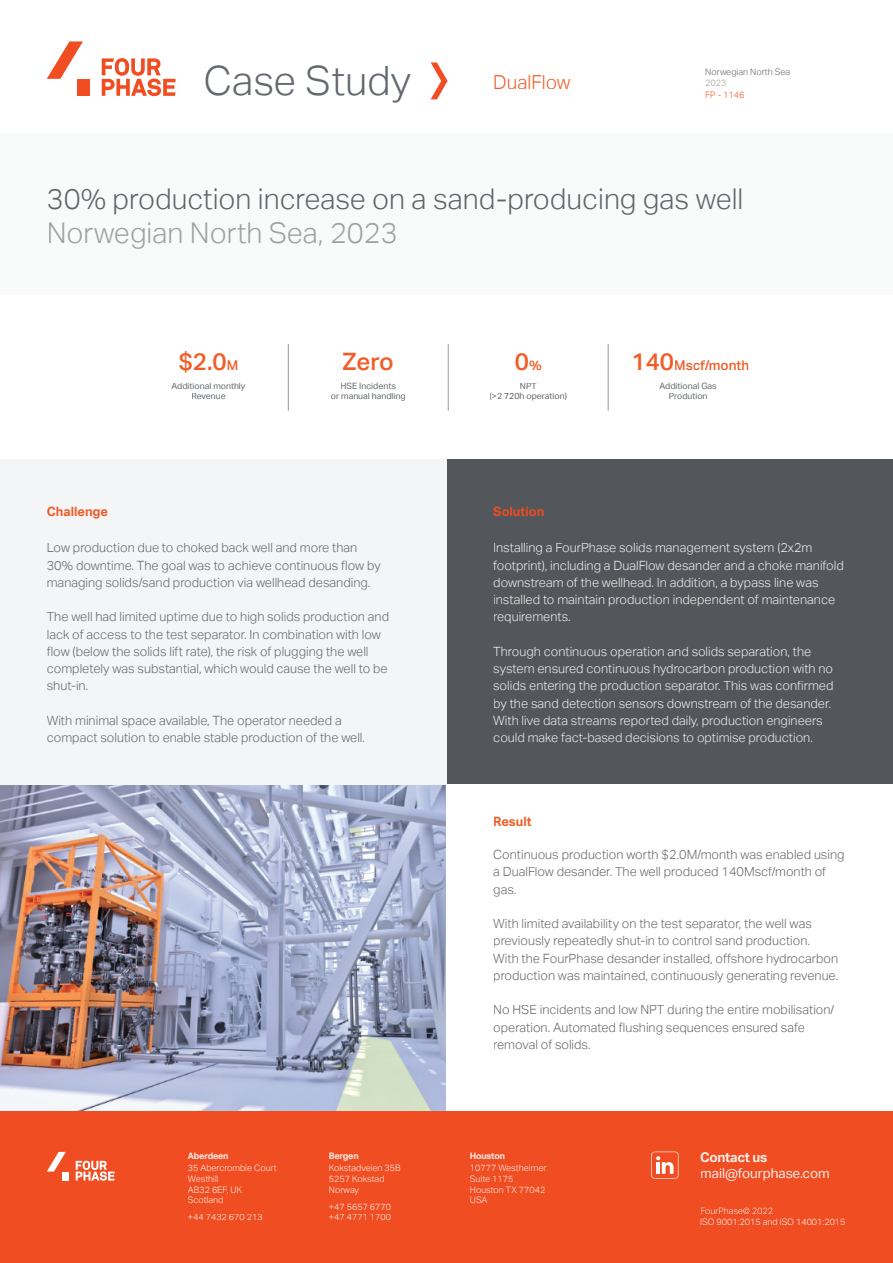
<style>
.page{position:relative;width:893px;height:1263px;background:#fff}
.page>*{position:absolute;margin:0;border:0;box-sizing:border-box;transform-origin:0 0}
.t1{font:300 40.5px "Aktiv Grotesk";color:#64686f}
.t2{font:300 28.65px "Aktiv Grotesk";color:#636669}
.t3{font:300 28.65px "Aktiv Grotesk";color:#9fa1a3}
.t4{font:500 24px "Aktiv Grotesk";color:#f15d27}
.t5{font:300 19.2px "Aktiv Grotesk";color:#f15c28}
.t6{font:13.5px "Aktiv Grotesk";color:#feeeea}
.t7{font:500 13.5px "Aktiv Grotesk";color:#f15d27}
.t8{font:700 13.5px "Aktiv Grotesk";letter-spacing:-.02em;color:#feeeea}
.t9{font:300 12.75px/17.2px "Aktiv Grotesk";color:#eff0f1}
.t10{font:300 12.75px/17.2px "Aktiv Grotesk";color:#636669}
.t11{font:300 12.75px/17.2px "Aktiv Grotesk";color:#63676a}
.t12{font:700 12.75px "Aktiv Grotesk";color:#f15b27}
.t13{font:700 12.75px "Aktiv Grotesk";color:#ee4d22}
.t14{font:700 12.75px "Aktiv Grotesk";color:#f15d27}
.t15{font:300 9px/10.8px "Aktiv Grotesk";color:#feeeea}
.t16{font:700 9px "Aktiv Grotesk";letter-spacing:-.02em;color:#feeeea}
.t17{font:300 9px "Aktiv Grotesk";color:#63676a}
.t18{font:300 9px "Aktiv Grotesk";color:#f15c28}
.t19{font:300 9px "Aktiv Grotesk";color:#a0a2a3}
.t20{font:8.7px/10.1px "Aktiv Grotesk";color:#63676a;text-align:center}
.s1{font-size:13.5px}
.s2{font-size:24px}
</style>
<div class="page">
<div style="left:0;top:1111px;width:893px;height:152px;background:#f04e22"></div>
<svg style="left:651px;top:1151px;width:27px;height:28px"></svg>
<div style="left:63px;top:1171px;width:6px;height:9px;background:#fff"></div>
<svg style="left:76px;top:1161px;width:39px;height:20px"></svg>
<svg style="left:47px;top:1152px;width:19px;height:19px"></svg>
<svg style="left:701px;top:1207px;width:71px;height:7px"></svg>
<div style="left:701px;top:1218px;width:144px;height:7px;background:#f04e22"></div>
<div style="left:188px;top:1164px;width:89px;height:7px;background:#f04e22"></div>
<div style="left:188px;top:1175px;width:30px;height:7px;background:#f04e22"></div>
<div style="left:188px;top:1186px;width:54px;height:7px;background:#f04e22"></div>
<div style="left:188px;top:1197px;width:35px;height:6px;background:#f04e22"></div>
<div style="left:188px;top:1214px;width:74px;height:6px;background:#f04e22"></div>
<div style="left:188px;top:1152px;width:40px;height:7px;background:#f04e22"></div>
<div style="left:701px;top:1168px;width:128px;height:13px;background:#f04e22"></div>
<div style="left:701px;top:1152px;width:66px;height:10px;background:#f04e22"></div>
<div style="left:330px;top:1164px;width:70px;height:7px;background:#f04e22"></div>
<div style="left:329px;top:1175px;width:55px;height:7px;background:#f04e22"></div>
<div style="left:330px;top:1186px;width:29px;height:8px;background:#f04e22"></div>
<div style="left:329px;top:1203px;width:62px;height:7px;background:#f04e22"></div>
<div style="left:329px;top:1214px;width:62px;height:6px;background:#f04e22"></div>
<div style="left:329px;top:1152px;width:29px;height:8px;background:#f04e22"></div>
<div style="left:471px;top:1164px;width:75px;height:7px;background:#f04e22"></div>
<div style="left:470px;top:1175px;width:43px;height:7px;background:#f04e22"></div>
<div style="left:471px;top:1186px;width:74px;height:7px;background:#f04e22"></div>
<div style="left:471px;top:1197px;width:16px;height:6px;background:#f04e22"></div>
<div style="left:470px;top:1152px;width:34px;height:7px;background:#f04e22"></div>
<div style="left:0;top:133px;width:893px;height:163px;background:#f9fafa"></div>
<div style="left:447px;top:459px;width:446px;height:325px;background:#53565a"></div>
<div style="left:77px;top:79px;width:12px;height:17px;background:#f04e22"></div>
<svg style="left:102px;top:58px;width:73px;height:38px"></svg>
<svg style="left:47px;top:41px;width:36px;height:38px"></svg>
<svg style="left:431px;top:63px;width:17px;height:36px"></svg>
<div style="left:0;top:459px;width:446px;height:652px;background:#f4f5f6"></div>
<img style="left:0;top:785px;width:446px;height:326px">
<hr style="left:288px;top:344px;width:1px;height:67px;background:#989a9b">
<hr style="left:448px;top:344px;width:1px;height:67px;background:#989a9b">
<hr style="left:608px;top:344px;width:1px;height:67px;background:#989a9b">
<h1 class="t1" style="left:203px;top:57px;width:209px">Case Study</h1>
<h3 class="t5" style="left:493px;top:71px;width:79px">DualFlow</h3>
<p class="t17" style="left:705px;top:66px;width:87px">Norwegian North Sea</p>
<p class="t19" style="left:705px;top:77px;width:23px">2023</p>
<p class="t18" style="left:705px;top:90px;width:41px">FP - 1146</p>
<h2 class="t2" style="left:47px;top:182px;width:698px">30% production increase on a sand-producing gas well</h2>
<h2 class="t3" style="left:47px;top:216px;width:353px">Norwegian North Sea, 2023</h2>
<h3 class="t4" style="left:179px;top:348px;width:61px">$2.0<span class="s1">M</span></h3>
<h3 class="t4" style="left:342px;top:348px;width:53px">Zero</h3>
<h3 class="t4" style="left:515px;top:348px;width:28px">0<span class="s1">%</span></h3>
<p class="t7" style="left:631px;top:357px;width:119px"><span class="s2">140</span>Mscf/month</p>
<p class="t20" style="left:172px;top:381px;width:75px">Additional monthly<br>Revenue</p>
<p class="t20" style="left:331px;top:381px;width:76px">HSE Incidents<br>or manual handling</p>
<p class="t20" style="left:490px;top:381px;width:79px">NPT<br>(&gt;2 720h operation)</p>
<p class="t20" style="left:660px;top:381px;width:59px">Additional Gas<br>Prodution</p>
<p class="t12" style="left:47px;top:504px;width:63px">Challenge</p>
<p class="t13" style="left:493px;top:504px;width:52px">Solution</p>
<p class="t10" style="left:47px;top:539px;width:335px">Low production due to choked back well and more than<br>30% downtime. The goal was to achieve continuous flow by managing solids/sand production via wellhead desanding.</p>
<p class="t10" style="left:47px;top:608px;width:344px">The well had limited uptime due to high solids production and lack of access to the test separator. In combination with low flow (below the solids lift rate), the risk of plugging the well completely was substantial, which would cause the well to be shut-in.</p>
<p class="t10" style="left:47px;top:712px;width:320px">With minimal space available, The operator needed a compact solution to enable stable production of the well.</p>
<p class="t9" style="left:493px;top:539px;width:352px">Installing a FourPhase solids management system (2x2m footprint), including a DualFlow desander and a choke manifold downstream of the wellhead. In addition, a bypass line was installed to maintain production independent of maintenance requirements.</p>
<p class="t9" style="left:493px;top:643px;width:342px">Through continuous operation and solids separation, the system ensured continuous hydrocarbon production with no solids entering the production separator. This was confirmed by the sand detection sensors downstream of the desander.<br>With live data streams reported daily, production engineers could make fact-based decisions to optimise production.</p>
<p class="t14" style="left:493px;top:814px;width:40px">Result</p>
<p class="t11" style="left:493px;top:846px;width:353px">Continuous production worth $2.0M/month was enabled using a DualFlow desander. The well produced 140Mscf/month of gas.</p>
<p class="t11" style="left:493px;top:915px;width:346px">With limited availability on the test separator, the well was previously repeatedly shut-in to control sand production.<br>With the FourPhase desander installed, offshore hydrocarbon production was maintained, continuously generating revenue.</p>
<p class="t11" style="left:493px;top:1001px;width:343px">No HSE incidents and low NPT during the entire mobilisation/ operation. Automated flushing sequences ensured safe removal of solids.</p>
<p class="t16" style="left:188px;top:1150px;width:42px">Aberdeen</p>
<p class="t16" style="left:329px;top:1150px;width:31px">Bergen</p>
<p class="t16" style="left:470px;top:1150px;width:37px">Houston</p>
<p class="t8" style="left:700px;top:1149px;width:69px">Contact us</p>
<p class="t15" style="left:188px;top:1162px;width:90px">35 Abercrombie Court<br>Westhill<br>AB32 6EF, UK<br>Scotland</p>
<p class="t15" style="left:188px;top:1212px;width:76px">+44 7432 670 213</p>
<p class="t15" style="left:329px;top:1162px;width:73px">Kokstadveien 35B<br>5257 Kokstad<br>Norway</p>
<p class="t15" style="left:329px;top:1201px;width:64px">+47 5657 6770 +47 4771 1700</p>
<p class="t15" style="left:470px;top:1162px;width:78px">10777 Westheimer<br>Suite 1175<br>Houston TX 77042<br>USA</p>
<p class="t6" style="left:700px;top:1166px;width:131px">mail@fourphase.com</p>
<p class="t15" style="left:700px;top:1216px;width:147px">ISO 9001:2015 and ISO 14001:2015</p>
</div>
